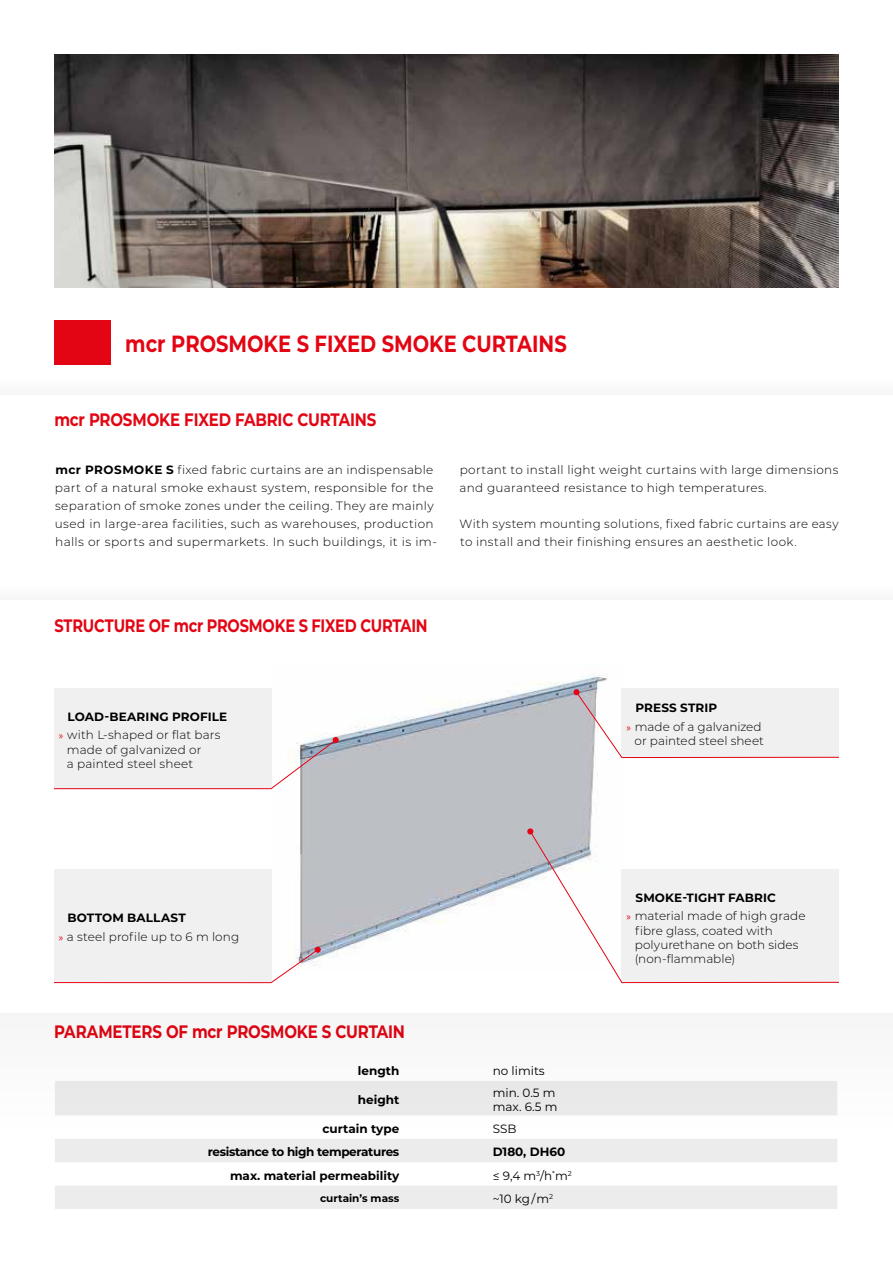
<style>
.page{position:relative;width:893px;height:1263px;background:#fff}
.page>*{position:absolute;margin:0;border:0;box-sizing:border-box;transform-origin:0 0}
.t1{font:700 23.4px "Montserrat";color:#e30513;scale:.83 1}
.t2{font:700 18px "Montserrat";letter-spacing:-.01em;color:#e30513;scale:.83 1}
.t3{font:700 18px "Montserrat";letter-spacing:-.01em;color:#e30513;scale:.81 1}
.t4{font:300 12px/18px "Montserrat";letter-spacing:.02em;color:#000}
.t5{font:300 12px/18.6px "Montserrat";color:#000}
.t6{font:700 12px "Montserrat";color:#000}
.t7{font:12px/14.4px "Montserrat";color:#000}
.t8{font:700 12px "Montserrat";letter-spacing:-.03em;color:#000}
.t9{font:700 10.5px "Montserrat";color:#000}
.s1{font-weight:700}
.s2{font-family:"Myriad Pro";font-weight:400;font-size:10.5px;color:#e30513}
</style>
<div class="page">
<div style="left:54px;top:320px;width:57px;height:45px;background:#e30513"></div>
<img style="left:54px;top:54px;width:785px;height:234px">
<img style="left:271px;top:675px;width:351px;height:283px">
<div style="left:54px;top:688px;width:217px;height:101px;background:#f0f0f0"></div>
<div style="left:622px;top:688px;width:217px;height:69px;background:#f0f0f0"></div>
<div style="left:54px;top:869px;width:217px;height:113px;background:#f0f0f0"></div>
<svg style="left:575px;top:691px;width:264px;height:67px"></svg>
<div style="left:573px;top:689px;width:7px;height:6px;background:#e30513;border-radius:50%"></div>
<svg style="left:529px;top:830px;width:310px;height:153px"></svg>
<svg style="left:527px;top:828px;width:6px;height:6px"></svg>
<svg style="left:54px;top:947px;width:267px;height:36px"></svg>
<svg style="left:54px;top:737px;width:285px;height:52px"></svg>
<div style="left:0;top:1013px;width:893px;height:217px;background:linear-gradient(to right,#f6f6f6,#f6f6f6)"></div>
<h1 class="t1" style="left:125px;top:327px;width:534px">mcr PROSMOKE S FIXED SMOKE CURTAINS</h1>
<h2 class="t2" style="left:54px;top:407px;width:389px">mcr PROSMOKE FIXED FABRIC CURTAINS</h2>
<p class="t4" style="left:55px;top:460px;width:384px"><span class="s1">mcr PROSMOKE S</span> fixed fabric curtains are an indispensable part of a natural smoke exhaust system, responsible for the separation of smoke zones under the ceiling. They are mainly used in large-area facilities, such as warehouses, production halls or sports and supermarkets. In such buildings, it is im-</p>
<p class="t4" style="left:460px;top:460px;width:380px">portant to install light weight curtains with large dimensions and guaranteed resistance to high temperatures.</p>
<p class="t4" style="left:460px;top:514px;width:380px">With system mounting solutions, fixed fabric curtains are easy to install and their finishing ensures an aesthetic look.</p>
<h2 class="t3" style="left:54px;top:612px;width:462px">STRUCTURE OF mcr PROSMOKE S FIXED CURTAIN</h2>
<p class="t4" style="left:59px;top:707px;width:170px;line-height:18.6px;text-indent:9px"><span class="s1">LOAD-BEARING PROFILE </span><span class="s2">»</span> with L-shaped or flat bars</p>
<p class="t4" style="left:67px;top:742px;width:136px;line-height:14.4px">made of galvanized or a painted steel sheet</p>
<p class="t4" style="left:59px;top:908px;width:182px;line-height:18.6px;text-indent:9px"><span class="s1">BOTTOM BALLAST<br></span><span class="s2">»</span> a steel profile up to 6 m long</p>
<h2 class="t2" style="left:54px;top:1018px;width:424px">PARAMETERS OF mcr PROSMOKE S CURTAIN</h2>
<p class="t6" style="left:358px;top:1062px;width:43px">length</p>
<p class="t7" style="left:493px;top:1063px;width:53px">no limits</p>
<p class="t6" style="left:358px;top:1091px;width:43px">height</p>
<p class="t7" style="left:493px;top:1085px;width:66px">min. 0.5 m max. 6.5 m</p>
<p class="t6" style="left:323px;top:1120px;width:78px">curtain type</p>
<p class="t7" style="left:493px;top:1121px;width:25px">SSB</p>
<p class="t8" style="left:208px;top:1143px;width:193px">resistance to high temperatures</p>
<p class="t6" style="left:493px;top:1143px;width:74px">D180, DH60</p>
<p class="t6" style="left:230px;top:1167px;width:171px">max. material permeability</p>
<p class="t7" style="left:493px;top:1168px;width:81px">≤ 9,4 m<sup>3</sup>/h<sup>*</sup>m<sup>2</sup></p>
<p class="t9" style="left:320px;top:1191px;width:81px">curtain’s mass</p>
<p class="t7" style="left:493px;top:1191px;width:62px">~10 kg / m<sup>2</sup></p>
<p class="t5" style="left:627px;top:698px;width:137px;text-indent:9px"><span class="s1">PRESS STRIP<br></span><span class="s2">»</span> made of a galvanized</p>
<p class="t4" style="left:635px;top:731px;width:131px">or painted steel sheet</p>
<p class="t5" style="left:627px;top:888px;width:180px;text-indent:9px"><span class="s1">SMOKE-TIGHT FABRIC<br></span><span class="s2">»</span> material made of high grade</p>
<p class="t4" style="left:635px;top:923px;width:165px;line-height:14.4px">fibre glass, coated with polyurethane on both sides (non-flammable)</p>
</div>
